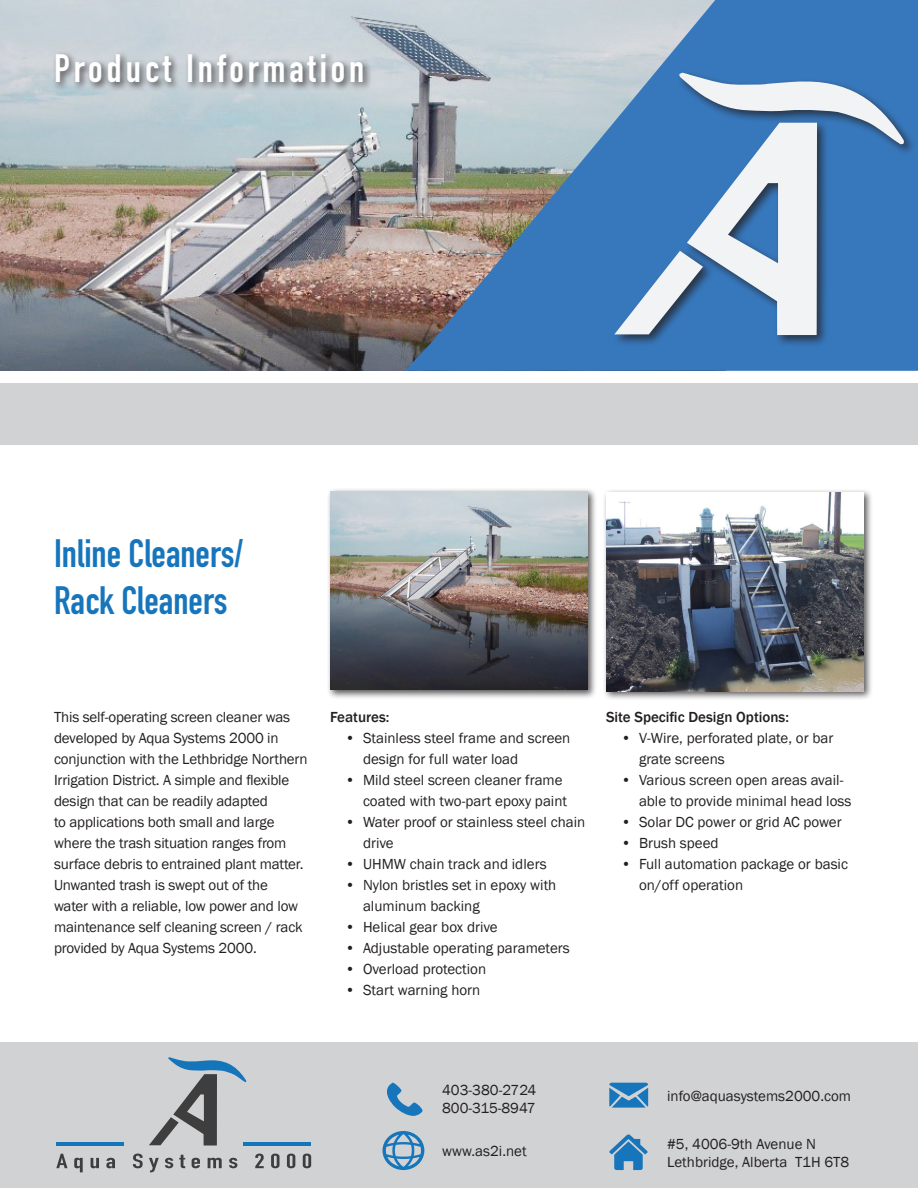
<style>
.page{position:relative;width:918px;height:1188px;background:#fff}
.page>*{position:absolute;margin:0;border:0;box-sizing:border-box;transform-origin:0 0}
.t1{font:700 39px "DIN Condensed";color:#1775bc}
.t2{font:700 39px "DIN Condensed";letter-spacing:.1em;color:#fff}
.t3{font:15px/21px "Franklin Gothic";color:#231f20}
.t4{font:500 15px "Franklin Gothic";color:#231f20}
</style>
<div class="page">
<img style="left:0;top:0;width:405px;height:371px">
<div style="left:52px;top:50px;width:320px;height:41px;background:#231f20;opacity:.75"></div>
<div style="left:0;top:1043px;width:918px;height:145px;background:#d1d2d4"></div>
<hr style="left:56px;top:1142px;width:68px;height:3px;background:#1575bb">
<svg style="left:56px;top:1154px;width:11px;height:14px"></svg>
<svg style="left:74px;top:1158px;width:9px;height:14px"></svg>
<svg style="left:91px;top:1158px;width:8px;height:10px"></svg>
<svg style="left:106px;top:1158px;width:9px;height:10px"></svg>
<svg style="left:133px;top:1154px;width:10px;height:14px"></svg>
<svg style="left:149px;top:1158px;width:10px;height:14px"></svg>
<svg style="left:165px;top:1158px;width:8px;height:10px"></svg>
<svg style="left:179px;top:1155px;width:6px;height:13px"></svg>
<svg style="left:192px;top:1158px;width:8px;height:10px"></svg>
<svg style="left:208px;top:1158px;width:14px;height:10px"></svg>
<svg style="left:229px;top:1158px;width:8px;height:10px"></svg>
<svg style="left:255px;top:1154px;width:9px;height:14px"></svg>
<svg style="left:271px;top:1154px;width:9px;height:14px"></svg>
<svg style="left:287px;top:1154px;width:8px;height:14px"></svg>
<svg style="left:303px;top:1154px;width:8px;height:14px"></svg>
<svg style="left:149px;top:1057px;width:97px;height:89px"></svg>
<hr style="left:244px;top:1142px;width:67px;height:3px;background:#1575bb">
<svg style="left:387px;top:1082px;width:36px;height:34px"></svg>
<svg style="left:382px;top:1131px;width:42px;height:39px"></svg>
<svg style="left:609px;top:1083px;width:39px;height:25px"></svg>
<svg style="left:609px;top:1134px;width:39px;height:36px"></svg>
<div style="left:327px;top:488px;width:271px;height:211px;background:#231f20;opacity:.75"></div>
<img style="left:330px;top:491px;width:258px;height:199px">
<div style="left:603px;top:489px;width:271px;height:212px;background:#231f20;opacity:.75"></div>
<img style="left:606px;top:493px;width:258px;height:198px">
<svg style="left:405px;top:0;width:513px;height:371px;background:#7897b7"></svg>
<div style="left:0;top:383px;width:918px;height:62px;background:#d1d2d4"></div>
<div style="left:684px;top:119px;width:145px;height:229px;background:#231f20;opacity:.75"></div>
<div style="left:612px;top:248px;width:103px;height:99px;background:#231f20;opacity:.75"></div>
<div style="left:676px;top:70px;width:240px;height:86px;background:#231f20;opacity:.75"></div>
<svg style="left:614px;top:73px;width:290px;height:262px"></svg>
<p class="t2" style="left:54px;top:42px;width:312px">Product Information</p>
<p class="t1" style="left:54px;top:527px;width:191px">Inline Cleaners/</p>
<p class="t1" style="left:54px;top:574px;width:175px">Rack Cleaners</p>
<p class="t3" style="left:54px;top:707px;width:255px">This self-operating screen cleaner was developed by Aqua Systems 2000 in conjunction with the Lethbridge Northern Irrigation District. A simple and flexible design that can be readily adapted<br>to applications both small and large where the trash situation ranges from surface debris to entrained plant matter.<br>Unwanted trash is swept out of the<br>water with a reliable, low power and low maintenance self cleaning screen / rack provided by Aqua Systems 2000.</p>
<p class="t4" style="left:330px;top:708px;width:61px">Features:</p>
<p class="t3" style="left:363px;top:728px;width:209px;text-indent:-18px">• Stainless steel frame and screen design for full water load</p>
<p class="t3" style="left:345px;top:770px;width:224px;text-align:right">• Mild steel screen cleaner frame coated with two-part epoxy paint</p>
<p class="t3" style="left:363px;top:812px;width:224px;text-indent:-18px">• Water proof or stainless steel chain drive</p>
<p class="t3" style="left:345px;top:854px;width:203px">• UHMW chain track and idlers</p>
<p class="t3" style="left:363px;top:875px;width:195px;text-indent:-18px">• Nylon bristles set in epoxy with aluminum backing</p>
<p class="t3" style="left:345px;top:917px;width:154px">• Helical gear box drive</p>
<p class="t3" style="left:345px;top:938px;width:226px">• Adjustable operating parameters</p>
<p class="t3" style="left:345px;top:959px;width:143px">• Overload protection</p>
<p class="t3" style="left:345px;top:980px;width:137px">• Start warning horn</p>
<p class="t4" style="left:606px;top:708px;width:185px">Site Specific Design Options:</p>
<p class="t3" style="left:639px;top:728px;width:196px;text-indent:-18px">• V-Wire, perforated plate, or bar grate screens</p>
<p class="t3" style="left:639px;top:770px;width:214px;text-indent:-18px">• Various screen open areas avail&shy;able to provide minimal head loss</p>
<p class="t3" style="left:621px;top:812px;width:222px">• Solar DC power or grid AC power</p>
<p class="t3" style="left:621px;top:833px;width:99px">• Brush speed</p>
<p class="t3" style="left:639px;top:854px;width:211px;text-indent:-18px">• Full automation package or basic on/off operation</p>
<p class="t3" style="left:442px;top:1080px;width:96px">403-380-2724</p>
<p class="t3" style="left:442px;top:1098px;width:95px">800-315-8947</p>
<p class="t3" style="left:442px;top:1141px;width:86px">www.as2i.net</p>
<p class="t3" style="left:667px;top:1085px;width:185px">info@aquasystems2000.com</p>
<p class="t3" style="left:667px;top:1135px;width:184px;line-height:18px">#5, 4006-9th Avenue N<br>Lethbridge, Alberta T1H 6T8</p>
</div>
